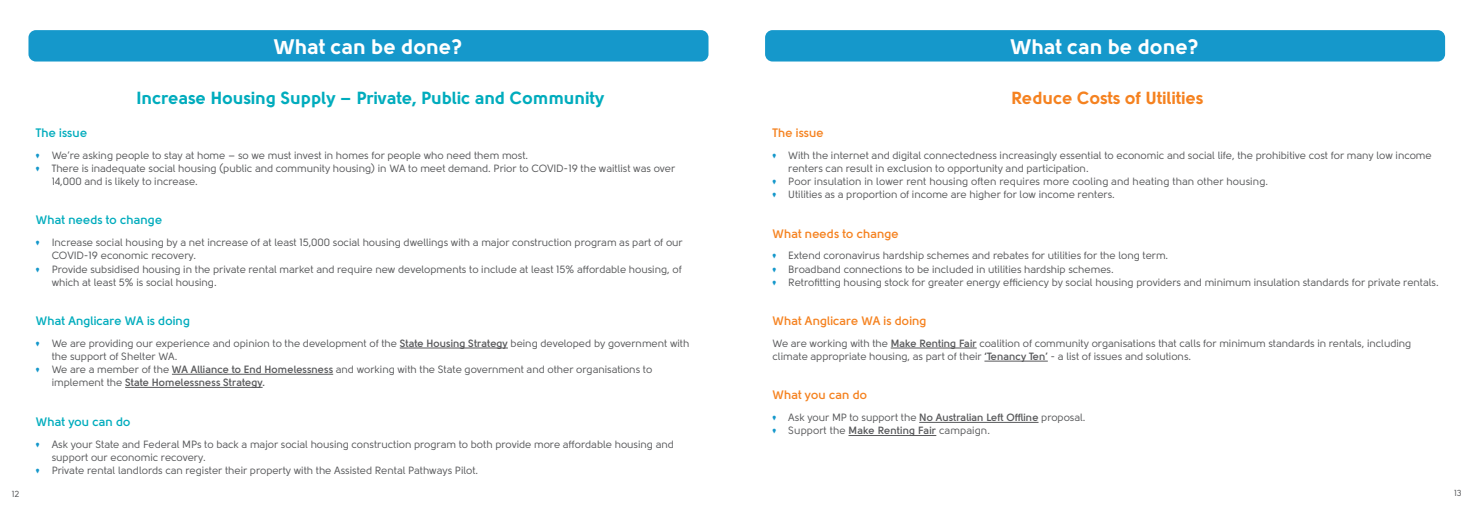
<style>
.page{position:relative;width:1474px;height:521px;background:#fff}
.page>*{position:absolute;margin:0;border:0;box-sizing:border-box;transform-origin:0 0}
.t1{font:900 21px "Solomon";color:#fff}
.t2{font:900 17.5px "Solomon";color:#00acbd}
.t3{font:900 17.5px "Solomon";color:#f58220}
.t4{font:700 12.25px "Solomon";color:#00acbd}
.t5{font:700 12.25px "Solomon";color:#f58220}
.t6{font:10.5px/13.1px "Solomon";color:#58595b}
.t7{font:8.75px "Solomon";color:#58595b}
.s1{color:#1598cb}
.s2{font-weight:700}
</style>
<div class="page">
<hr style="left:400px;top:348px;width:108px;height:1px;background:#58595b">
<hr style="left:172px;top:374px;width:161px;height:1px;background:#58595b">
<hr style="left:125px;top:387px;width:137px;height:1px;background:#58595b">
<div style="left:28px;top:30px;width:680px;height:32px;background:#1598cb;border-radius:7px"></div>
<hr style="left:890px;top:348px;width:86px;height:1px;background:#58595b">
<hr style="left:984px;top:361px;width:63px;height:1px;background:#58595b">
<hr style="left:919px;top:422px;width:119px;height:1px;background:#58595b">
<hr style="left:848px;top:435px;width:88px;height:1px;background:#58595b">
<div style="left:765px;top:30px;width:679px;height:32px;background:#1598cb;border-radius:7px"></div>
<h1 class="t1" style="left:274px;top:35px;width:190px">What can be done?</h1>
<h1 class="t1" style="left:1010px;top:35px;width:190px">What can be done?</h1>
<h2 class="t2" style="left:137px;top:88px;width:469px">Increase Housing Supply – Private, Public and Community</h2>
<h2 class="t3" style="left:1011px;top:88px;width:193px">Reduce Costs of Utilities</h2>
<p class="t4" style="left:36px;top:126px;width:53px">The issue</p>
<p class="t6" style="left:36px;top:149px;width:494px"><span class="s1">•</span> We’re asking people to stay at home – so we must invest in homes for people who need them most.</p>
<p class="t6" style="left:52px;top:162px;width:625px;text-indent:-16px"><span class="s1">•</span> There is inadequate social housing (public and community housing) in WA to meet demand. Prior to COVID-19 the waitlist was over<br>14,000 and is likely to increase.</p>
<p class="t4" style="left:36px;top:213px;width:128px">What needs to change</p>
<p class="t6" style="left:52px;top:236px;width:632px;text-indent:-16px"><span class="s1">•</span> Increase social housing by a net increase of at least 15,000 social housing dwellings with a major construction program as part of our<br>COVID-19 economic recovery.</p>
<p class="t6" style="left:52px;top:262px;width:631px;text-indent:-16px"><span class="s1">•</span> Provide subsidised housing in the private rental market and require new developments to include at least 15% affordable housing, of which at least 5% is social housing.</p>
<p class="t4" style="left:36px;top:314px;width:156px">What Anglicare WA is doing</p>
<p class="t6" style="left:52px;top:337px;width:639px;text-indent:-16px"><span class="s1">•</span> We are providing our experience and opinion to the development of the <span class="s2">State Housing Strategy</span> being developed by government with the support of Shelter WA.</p>
<p class="t6" style="left:52px;top:363px;width:602px;text-indent:-16px"><span class="s1">•</span> We are a member of the <span class="s2">WA Alliance to End Homelessness</span> and working with the State government and other organisations to implement the <span class="s2">State Homelessness Strategy.</span></p>
<p class="t4" style="left:36px;top:414px;width:96px">What you can do</p>
<p class="t6" style="left:52px;top:437px;width:623px;text-indent:-16px"><span class="s1">•</span> Ask your State and Federal MPs to back a major social housing construction program to both provide more affordable housing and support our economic recovery.</p>
<p class="t6" style="left:36px;top:464px;width:444px"><span class="s1">•</span> Private rental landlords can register their property with the Assisted Rental Pathways Pilot.</p>
<p class="t5" style="left:772px;top:126px;width:53px">The issue</p>
<p class="t6" style="left:788px;top:149px;width:645px;text-indent:-16px"><span class="s1">•</span> With the internet and digital connectedness increasingly essential to economic and social life, the prohibitive cost for many low income renters can result in exclusion to opportunity and participation.</p>
<p class="t6" style="left:772px;top:175px;width:497px"><span class="s1">•</span> Poor insulation in lower rent housing often requires more cooling and heating than other housing.</p>
<p class="t6" style="left:772px;top:188px;width:344px"><span class="s1">•</span> Utilities as a proportion of income are higher for low income renters.</p>
<p class="t5" style="left:772px;top:226px;width:128px">What needs to change</p>
<p class="t6" style="left:772px;top:249px;width:397px"><span class="s1">•</span> Extend coronavirus hardship schemes and rebates for utilities for the long term.</p>
<p class="t6" style="left:772px;top:262px;width:342px"><span class="s1">•</span> Broadband connections to be included in utilities hardship schemes.</p>
<p class="t6" style="left:772px;top:276px;width:667px"><span class="s1">•</span> Retrofitting housing stock for greater energy efficiency by social housing providers and minimum insulation standards for private rentals.</p>
<p class="t5" style="left:772px;top:314px;width:156px">What Anglicare WA is doing</p>
<p class="t6" style="left:772px;top:337px;width:640px">We are working with the <span class="s2">Make Renting Fair</span> coalition of community organisations that calls for minimum standards in rentals, including climate appropriate housing, as part of their <span class="s2">‘Tenancy Ten’</span> - a list of issues and solutions.</p>
<p class="t5" style="left:772px;top:388px;width:96px">What you can do</p>
<p class="t6" style="left:772px;top:411px;width:314px"><span class="s1">•</span> Ask your MP to support the <span class="s2">No Australian Left Offline</span> proposal.</p>
<p class="t6" style="left:772px;top:424px;width:219px"><span class="s1">•</span> Support the <span class="s2">Make Renting Fair</span> campaign.</p>
<p class="t7" style="left:12px;top:489px;width:9px">12</p>
<p class="t7" style="left:1454px;top:488px;width:9px">13</p>
</div>
